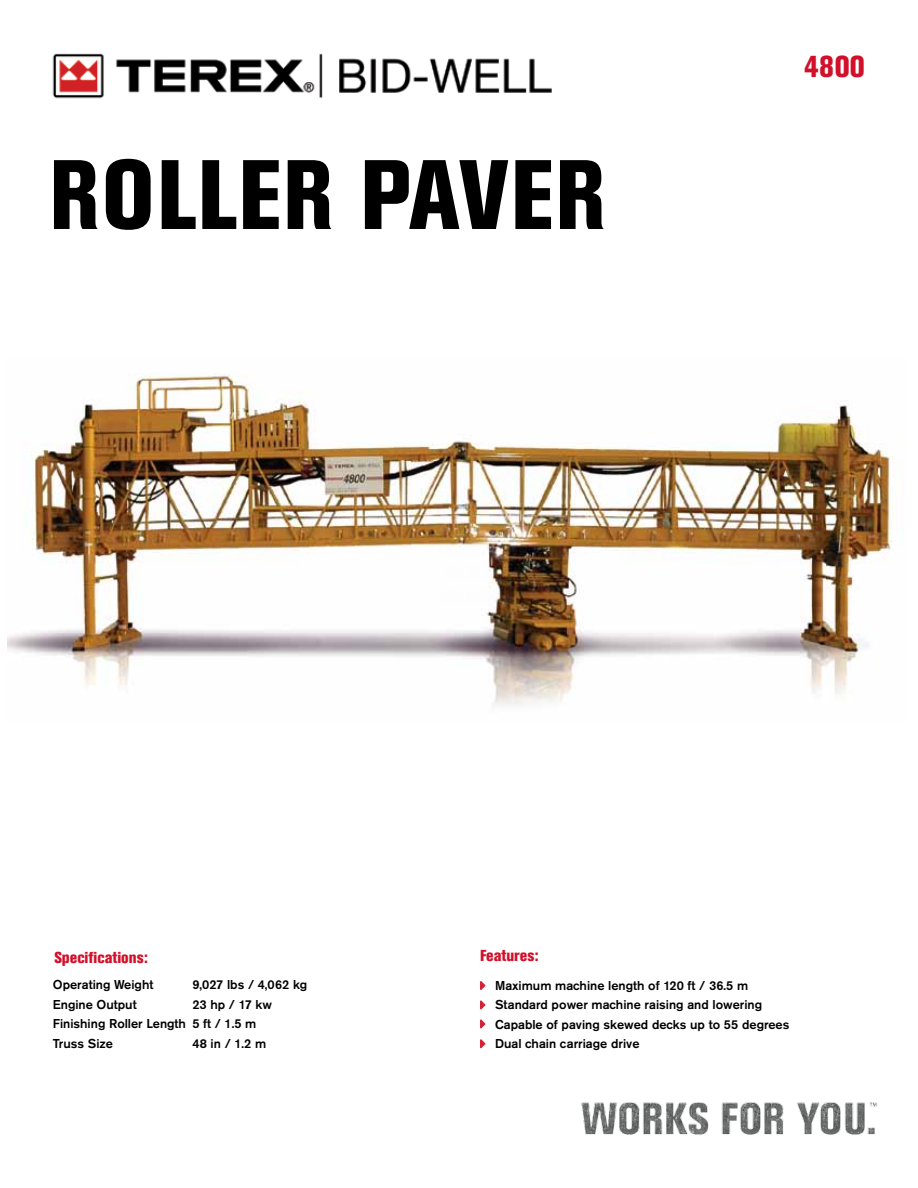
<style>
.page{position:relative;width:918px;height:1188px;background:#fff}
.page>*{position:absolute;margin:0;border:0;box-sizing:border-box;transform-origin:0 0}
.t1{font:800 condensed 97.5px "Akzidenz Grotesk Pro";letter-spacing:.02em;color:#000}
.t2{font:800 condensed 30px "Akzidenz Grotesk Pro";color:#d2102a}
.t3{font:800 condensed 15.75px "Akzidenz Grotesk Pro";color:#d2102a}
.t4{font:500 12.75px/19.5px "Akzidenz Grotesk Pro";color:#000}
</style>
<div class="page">
<svg style="left:480px;top:981px;width:5px;height:9px"></svg>
<svg style="left:480px;top:1019px;width:5px;height:9px"></svg>
<svg style="left:480px;top:1000px;width:5px;height:9px"></svg>
<svg style="left:480px;top:1039px;width:5px;height:9px"></svg>
<img style="left:581px;top:1102px;width:297px;height:33px">
<img style="left:7px;top:373px;width:886px;height:332px">
<img style="left:52px;top:53px;width:500px;height:46px">
<h1 class="t1" style="left:49px;top:132px;width:558px">ROLLER PAVER</h1>
<h2 class="t2" style="left:804px;top:47px;width:63px">4800</h2>
<p class="t3" style="left:54px;top:947px;width:95px">Specifications:</p>
<p class="t4" style="left:53px;top:975px;width:102px">Operating Weight</p>
<p class="t4" style="left:192px;top:975px;width:117px">9,027 lbs / 4,062 kg</p>
<p class="t4" style="left:53px;top:994px;width:85px">Engine Output</p>
<p class="t4" style="left:53px;top:994px;width:221px;text-indent:139px">23 hp / 17 kw<br>Finishing Roller Length 5 ft / 1.5 m<br>Truss Size</p>
<p class="t4" style="left:192px;top:1033px;width:75px">48 in / 1.2 m</p>
<p class="t3" style="left:480px;top:946px;width:60px">Features:</p>
<p class="t4" style="left:495px;top:975px;width:296px">Maximum machine length of 120 ft / 36.5 m Standard power machine raising and lowering Capable of paving skewed decks up to 55 degrees Dual chain carriage drive</p>
</div>
